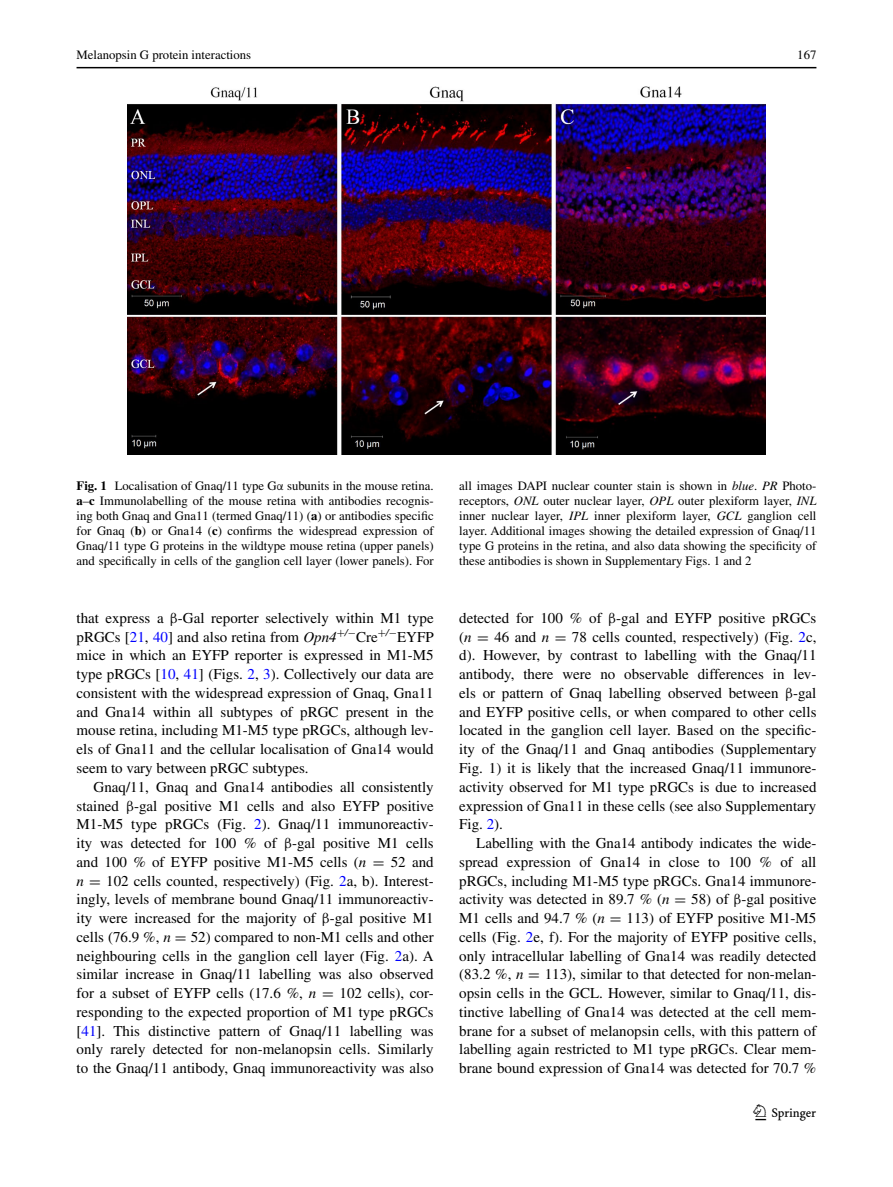
<style>
.page{position:relative;width:893px;height:1187px;background:#fff}
.page>*{position:absolute;margin:0;border:0;box-sizing:border-box;transform-origin:0 0}
.t1{font:22.5px "Springnew";color:#000}
.t2{font:15px/18.8px "Times";color:#000;text-align:justify}
.t3{font:12.75px/15px "Times";color:#000;text-align:justify}
.s1{font-weight:700}
.s2{font-family:"MTGU"}
.s3{font-style:italic}
.s4{color:#00f}
.s5{font-family:"MTSY"}
</style>
<div class="page">
<hr style="left:77px;top:67px;width:739px;height:1px;background:#000">
<img style="left:127px;top:87px;width:638px;height:367px">
<p class="t3" style="left:77px;top:48px;width:176px">Melanopsin G protein interactions</p>
<p class="t3" style="left:797px;top:48px;width:21px">167</p>
<p class="t3" style="left:77px;top:477px;width:359px"><span class="s1">Fig. 1</span> Localisation of Gnaq/11 type G<span class="s2">α</span> subunits in the mouse retina. <span class="s1">a</span>–<span class="s1">c</span> Immunolabelling of the mouse retina with antibodies recognis&shy;ing both Gnaq and Gna11 (termed Gnaq/11) (<span class="s1">a</span>) or antibodies specific for Gnaq (<span class="s1">b</span>) or Gna14 (<span class="s1">c</span>) confirms the widespread expression of Gnaq/11 type G proteins in the wildtype mouse retina (upper panels) and specifically in cells of the ganglion cell layer (lower panels). For</p>
<p class="t3" style="left:459px;top:477px;width:359px">all images DAPI nuclear counter stain is shown in <span class="s3">blue</span>. <span class="s3">PR</span> Photo&shy;receptors, <span class="s3">ONL</span> outer nuclear layer, <span class="s3">OPL</span> outer plexiform layer, <span class="s3">INL </span>inner nuclear layer, <span class="s3">IPL</span> inner plexiform layer, <span class="s3">GCL</span> ganglion cell layer. Additional images showing the detailed expression of Gnaq/11 type G proteins in the retina, and also data showing the specificity of these antibodies is shown in Supplementary Figs. 1 and 2</p>
<p class="t2" style="left:77px;top:608px;width:359px">that express a <span class="s2">β</span>-Gal reporter selectively within M1 type pRGCs [<span class="s4">21</span>, <span class="s4">40</span>] and also retina from <span class="s3">Opn4</span><sup>+</sup><sup>/</sup><sup>−</sup>Cre<sup>+</sup><sup>/</sup><sup>−</sup>EYFP mice in which an EYFP reporter is expressed in M1-M5 type pRGCs [<span class="s4">10</span>, <span class="s4">41</span>] (Figs. <span class="s4">2</span>, <span class="s4">3</span>). Collectively our data are consistent with the widespread expression of Gnaq, Gna11 and Gna14 within all subtypes of pRGC present in the mouse retina, including M1-M5 type pRGCs, although lev&shy;els of Gna11 and the cellular localisation of Gna14 would seem to vary between pRGC subtypes.</p>
<p class="t2" style="left:77px;top:777px;width:359px;text-indent:17px">Gnaq/11, Gnaq and Gna14 antibodies all consistently stained <span class="s2">β</span>-gal positive M1 cells and also EYFP positive M1-M5 type pRGCs (Fig. <span class="s4">2</span>). Gnaq/11 immunoreactiv&shy;ity was detected for 100 % of <span class="s2">β</span>-gal positive M1 cells and 100 % of EYFP positive M1-M5 cells (<span class="s3">n</span> <span class="s5">=</span> 52 and <span class="s3">n</span> <span class="s5">=</span> 102 cells counted, respectively) (Fig. <span class="s4">2</span>a, b). Interest&shy;ingly, levels of membrane bound Gnaq/11 immunoreactiv&shy;ity were increased for the majority of <span class="s2">β</span>-gal positive M1 cells (76.9 %, <span class="s3">n</span> <span class="s5">=</span> 52) compared to non-M1 cells and other neighbouring cells in the ganglion cell layer (Fig. <span class="s4">2</span>a). A similar increase in Gnaq/11 labelling was also observed for a subset of EYFP cells (17.6 %, <span class="s3">n</span> <span class="s5">=</span> 102 cells), cor&shy;responding to the expected proportion of M1 type pRGCs [<span class="s4">41</span>]. This distinctive pattern of Gnaq/11 labelling was only rarely detected for non-melanopsin cells. Similarly to the Gnaq/11 antibody, Gnaq immunoreactivity was also</p>
<p class="t2" style="left:459px;top:608px;width:359px">detected for 100 % of <span class="s2">β</span>-gal and EYFP positive pRGCs (<span class="s3">n</span> <span class="s5">=</span> 46 and <span class="s3">n</span> <span class="s5">=</span> 78 cells counted, respectively) (Fig. <span class="s4">2</span>c, d). However, by contrast to labelling with the Gnaq/11 antibody, there were no observable differences in lev&shy;els or pattern of Gnaq labelling observed between <span class="s2">β</span>-gal and EYFP positive cells, or when compared to other cells located in the ganglion cell layer. Based on the specific&shy;ity of the Gnaq/11 and Gnaq antibodies (Supplementary Fig. 1) it is likely that the increased Gnaq/11 immunore&shy;activity observed for M1 type pRGCs is due to increased expression of Gna11 in these cells (see also Supplementary Fig. <span class="s4">2</span>).</p>
<p class="t2" style="left:459px;top:833px;width:359px;text-indent:17px">Labelling with the Gna14 antibody indicates the wide&shy;spread expression of Gna14 in close to 100 % of all pRGCs, including M1-M5 type pRGCs. Gna14 immunore&shy;activity was detected in 89.7 % (<span class="s3">n</span> <span class="s5">=</span> 58) of <span class="s2">β</span>-gal positive M1 cells and 94.7 % (<span class="s3">n</span> <span class="s5">=</span> 113) of EYFP positive M1-M5 cells (Fig. <span class="s4">2</span>e, f). For the majority of EYFP positive cells, only intracellular labelling of Gna14 was readily detected (83.2 %, <span class="s3">n</span> <span class="s5">=</span> 113), similar to that detected for non-melan&shy;opsin cells in the GCL. However, similar to Gnaq/11, dis&shy;tinctive labelling of Gna14 was detected at the cell mem&shy;brane for a subset of melanopsin cells, with this pattern of labelling again restricted to M1 type pRGCs. Clear mem&shy;brane bound expression of Gna14 was detected for 70.7 %</p>
<h1 class="t1" style="left:755px;top:1104px;width:62px">1 3</h1>
</div>
